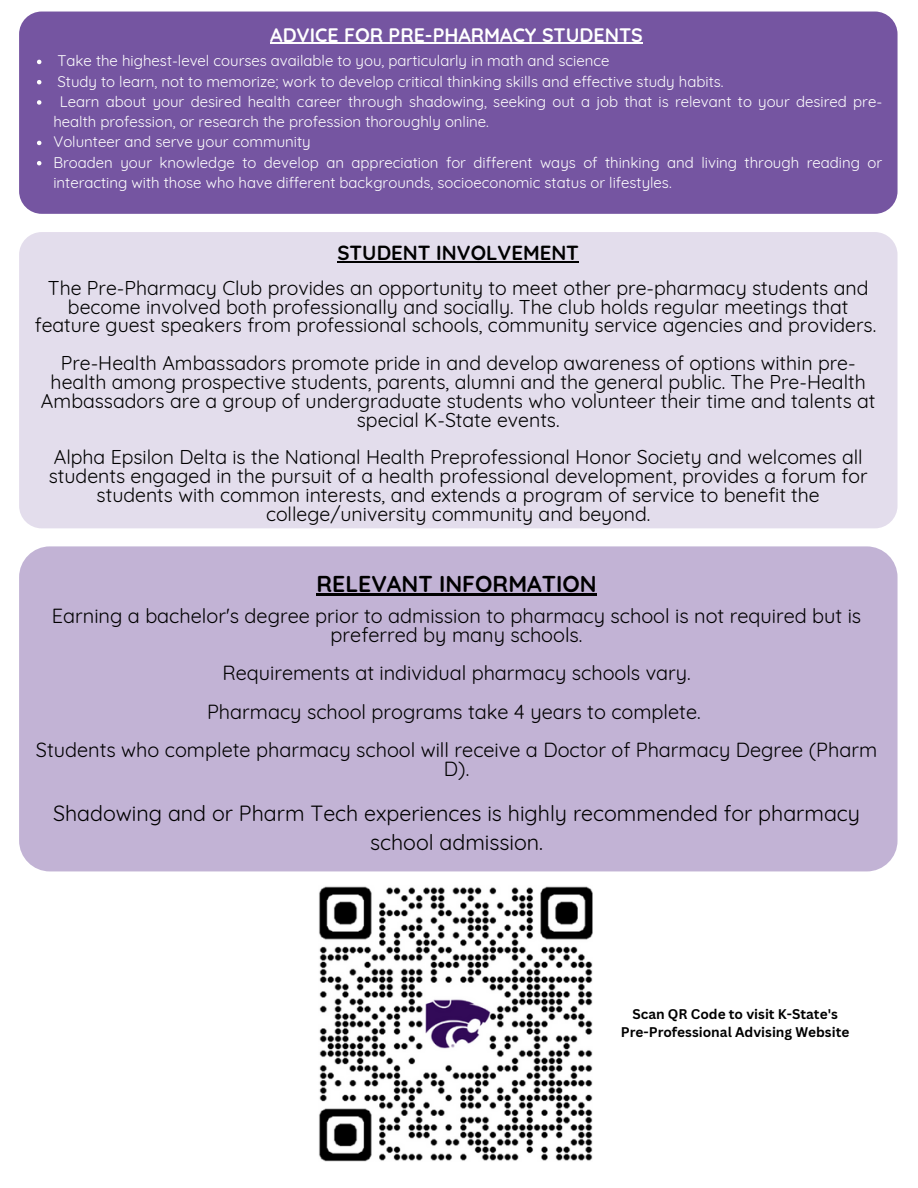
<style>
.page{position:relative;width:918px;height:1188px;background:#fff}
.page>*{position:absolute;margin:0;border:0;box-sizing:border-box;transform-origin:0 0}
.t1{font:700 22.95px "Quicksand";color:#000}
.t2{font:21.45px/29.2px "Quicksand";color:#000;text-align:center}
.t3{font:700 20.4px "Quicksand";color:#000}
.t4{font:19.95px/38.2px "Quicksand";color:#000;text-align:center}
.t5{font:19.5px/18.9px "Quicksand";color:#000;text-align:center}
.t6{font:700 19.5px "Quicksand";color:#fff}
.t7{font:15px/20.2px "Quicksand";color:#fff}
.t8{font:700 13.65px/18px "Canva Sans";color:#000;text-align:center}
</style>
<div class="page">
<div style="left:19px;top:12px;width:878px;height:202px;background:#7555a1;border-radius:23px"></div>
<div style="left:19px;top:232px;width:879px;height:296px;background:#e3ddec;border-radius:23px"></div>
<div style="left:19px;top:546px;width:879px;height:325px;background:#c2b3d5;border-radius:31px"></div>
<img style="left:319px;top:886px;width:274px;height:276px">
<svg style="left:37px;top:60px;width:4px;height:4px"></svg>
<svg style="left:37px;top:80px;width:4px;height:4px"></svg>
<svg style="left:37px;top:100px;width:4px;height:5px"></svg>
<svg style="left:37px;top:141px;width:4px;height:4px"></svg>
<svg style="left:37px;top:161px;width:4px;height:4px"></svg>
<hr style="left:270px;top:43px;width:373px;height:1px;background:#fff">
<hr style="left:337px;top:261px;width:242px;height:2px;background:#000">
<hr style="left:317px;top:594px;width:280px;height:2px;background:#000">
<p class="t6" style="left:270px;top:22px;width:374px">ADVICE FOR PRE-PHARMACY STUDENTS</p>
<h1 class="t7" style="left:58px;top:51px;width:553px">Take the highest-level courses available to you, particularly in math and science</h1>
<p class="t7" style="left:58px;top:71px;width:668px">Study to learn, not to memorize; work to develop critical thinking skills and effective study habits.</p>
<p class="t7" style="left:53px;top:91px;width:830px;text-indent:6px">Learn about your desired health career through shadowing, seeking out a job that is relevant to your desired pre&shy;health profession, or research the profession thoroughly online.</p>
<p class="t7" style="left:53px;top:132px;width:259px">Volunteer and serve your community</p>
<p class="t7" style="left:53px;top:152px;width:830px">Broaden your knowledge to develop an appreciation for different ways of thinking and living through reading or interacting with those who have different backgrounds, socioeconomic status or lifestyles.</p>
<h1 class="t3" style="left:337px;top:240px;width:243px">STUDENT INVOLVEMENT</h1>
<h2 class="t5" style="left:35px;top:278px;width:843px">The Pre-Pharmacy Club provides an opportunity to meet other pre-pharmacy students and become involved both professionally and socially. The club holds regular meetings that feature guest speakers from professional schools, community service agencies and providers.</h2>
<h2 class="t5" style="left:41px;top:353px;width:836px">Pre-Health Ambassadors promote pride in and develop awareness of options within pre&shy;health among prospective students, parents, alumni and the general public. The Pre-Health Ambassadors are a group of undergraduate students who volunteer their time and talents at special K-State events.</h2>
<h2 class="t5" style="left:49px;top:448px;width:820px">Alpha Epsilon Delta is the National Health Preprofessional Honor Society and welcomes all students engaged in the pursuit of a health professional development, provides a forum for students with common interests, and extends a program of service to benefit the college/university community and beyond.</h2>
<p class="t1" style="left:317px;top:569px;width:282px">RELEVANT INFORMATION</p>
<p class="t4" style="left:52px;top:606px;width:811px;line-height:19.2px">Earning a bachelor's degree prior to admission to pharmacy school is not required but is preferred by many schools.</p>
<p class="t4" style="left:36px;top:654px;width:843px">Requirements at individual pharmacy schools vary.<br>Pharmacy school programs take 4 years to complete.<br>Students who complete pharmacy school will receive a Doctor of Pharmacy Degree (Pharm</p>
<p class="t4" style="left:444px;top:749px;width:27px">D).</p>
<p class="t2" style="left:53px;top:798px;width:809px">Shadowing and or Pharm Tech experiences is highly recommended for pharmacy school admission.</p>
<p class="t8" style="left:621px;top:1005px;width:230px">Scan QR Code to visit K-State's<br>Pre-Professional Advising Website</p>
</div>
